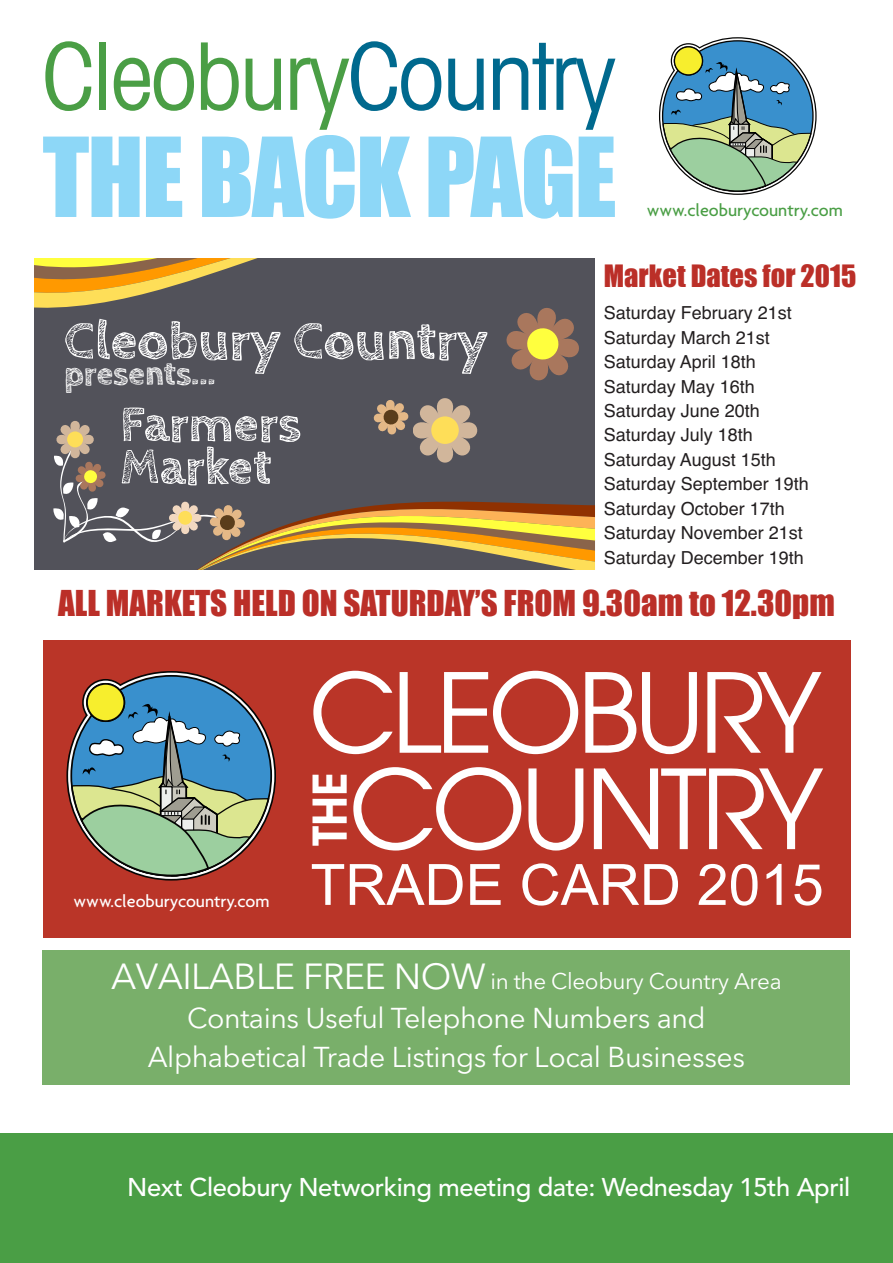
<style>
.page{position:relative;width:893px;height:1263px;background:#fff}
.page>*{position:absolute;margin:0;border:0;box-sizing:border-box;transform-origin:0 0}
.t1{font:109.2px/96.4px "Avant Garde";letter-spacing:-.055em;color:#fff;text-align:center}
.t2{font:condensed 93.15px "Avant Garde";letter-spacing:-.02em;color:#4a9e45}
.t3{font:57px "Arial";color:#fff}
.t4{font:700 54.3px "Cabin Sketch";color:#fff}
.t5{font:700 50.7px/42.9px "Cabin Sketch";color:#fff}
.t6{font:600 48px "Avant Garde IT Cby BT";color:#fff}
.t7{font:700 33.45px "Cabin Sketch";color:#fff}
.t8{font:33px "Impact";color:#bb2f28}
.t9{font:28.5px/39px "Avenir Next";letter-spacing:-.015em;color:#fff;text-align:center}
.t10{font:28.5px "Impact";color:#bb2f28}
.t11{font:500 25.5px "Avenir";letter-spacing:-.015em;color:#fff}
.t12{font:22.5px "Avenir Next";letter-spacing:-.015em;color:#fff}
.t13{font:18px/24.5px "Helvetica";color:#231f20}
.t14{font:500 18px "Agenda";color:#4a9e45}
.t15{font:500 18px "Agenda";color:#fff}
.s1{color:#00698e}
.s2{font-size:36px}
</style>
<div class="page">
<svg style="left:659px;top:37px;width:158px;height:158px"></svg>
<div style="left:0;top:1133px;width:892px;height:130px;background:#4a9e45"></div>
<svg style="left:43px;top:135px;width:572px;height:84px;fill:#8dd7f7"></svg>
<svg style="left:35px;top:259px;width:560px;height:311px;background:#6b6259"></svg>
<div style="left:43px;top:640px;width:807px;height:298px;background:#ba3528"></div>
<svg style="left:66px;top:671px;width:210px;height:210px"></svg>
<div style="left:43px;top:950px;width:807px;height:135px;background:#79af6a"></div>
<h2 class="t2" style="left:42px;top:19px;width:575px">Cleobury<span class="s1">Country</span></h2>
<p class="t14" style="left:647px;top:199px;width:197px">www.cleoburycountry.com</p>
<h3 class="t10" style="left:604px;top:254px;width:254px">Market Dates for 2015</h3>
<p class="t13" style="left:604px;top:301px;width:207px">Saturday February 21st<br>Saturday March 21st<br>Saturday April 18th<br>Saturday May 16th<br>Saturday June 20th<br>Saturday July 18th<br>Saturday August 15th<br>Saturday September 19th<br>Saturday October 17th<br>Saturday November 21st<br>Saturday December 19th</p>
<h3 class="t8" style="left:58px;top:578px;width:778px">ALL MARKETS HELD ON SATURDAY’S FROM 9.30am to 12.30pm</h3>
<h3 class="t4" style="left:64px;top:310px;width:425px">Cleobury Country</h3>
<h3 class="t7" style="left:64px;top:355px;width:153px">presents...</h3>
<h3 class="t5" style="left:120px;top:404px;width:183px">Farmers<br>Market</h3>
<p class="t15" style="left:74px;top:890px;width:197px">www.cleoburycountry.com</p>
<h1 class="t1" style="left:309px;top:663px;width:516px">CLEOBURY<br>COUNTRY</h1>
<h3 class="t3" style="left:310px;top:847px;width:515px">TRADE CARD 2015</h3>
<h3 class="t6" style="left:301px;top:846px;width:76px;rotate:-90deg">THE</h3>
<p class="t12" style="left:111px;top:968px;width:672px"><span class="s2">AVAILABLE FREE NOW</span> in the Cleobury Country Area</p>
<h3 class="t9" style="left:148px;top:999px;width:599px">Contains Useful Telephone Numbers and<br>Alphabetical Trade Listings for Local Businesses</h3>
<h3 class="t11" style="left:127px;top:1165px;width:725px">Next Cleobury Networking meeting date: Wednesday 15th April</h3>
</div>
